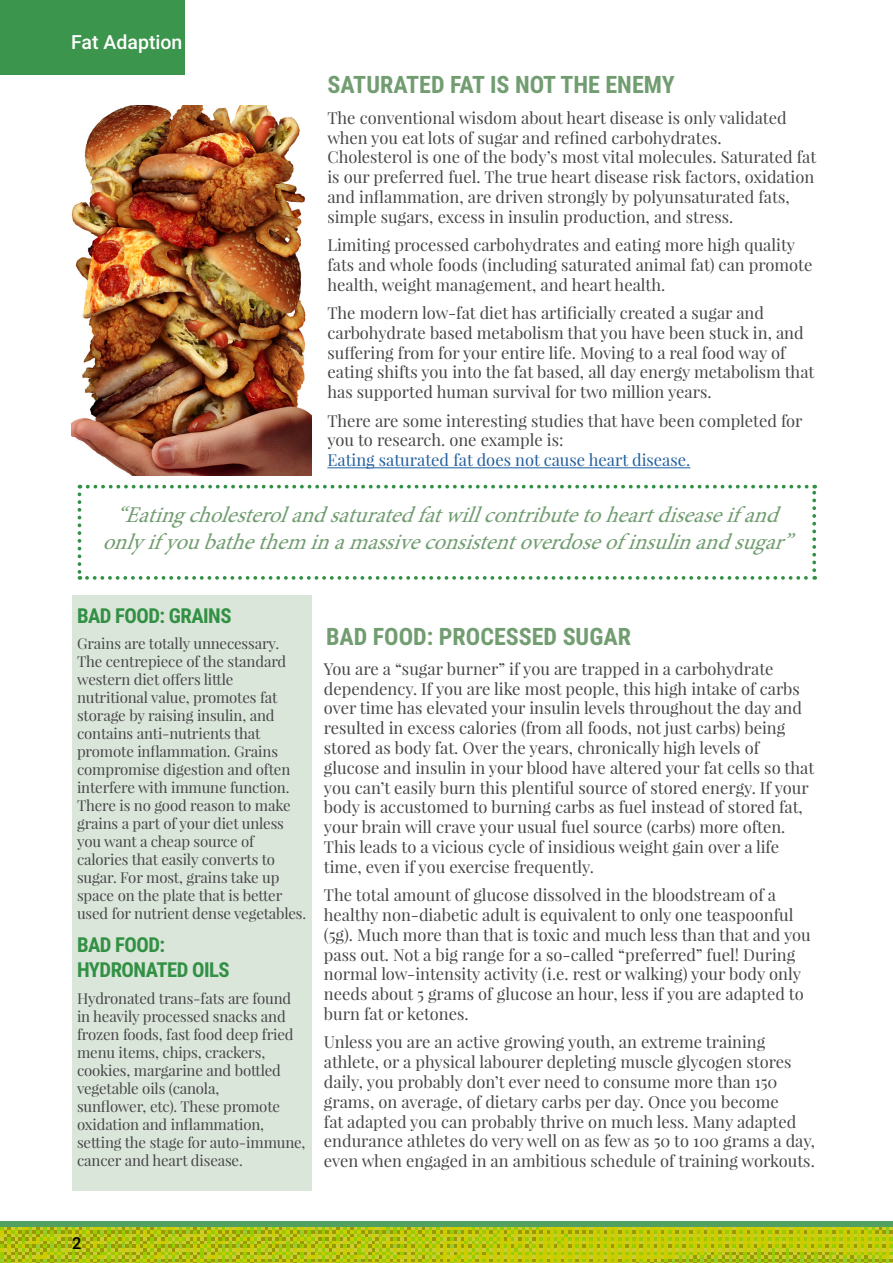
<style>
.page{position:relative;width:893px;height:1263px;background:#fff}
.page>*{position:absolute;margin:0;border:0;box-sizing:border-box;transform-origin:0 0}
.t1{font:700 24px "Roboto Condensed";color:#719d71}
.t2{font:italic 22.5px/27px "Minion Pro";color:#719d71;text-align:center}
.t3{font:700 20.7px/24.8px "Roboto Condensed";letter-spacing:-.025em;color:#329044}
.t4{font:500 19.5px "Roboto";color:#fff}
.t5{font:16.5px/19.8px "Playfair Display";color:#464547}
.t6{font:16.5px "Playfair Display";color:#215e9e}
.t7{font:500 16.5px "Roboto";color:#000}
.t8{font:15px/18px "Playfair Display";letter-spacing:-.01em;color:#464547}
</style>
<div class="page">
<div style="left:0;top:0;width:185px;height:74px;background:#3c954d"></div>
<img style="left:0;top:1227px;width:893px;height:36px">
<div style="left:0;top:1221px;width:893px;height:6px;background:#51a060"></div>
<div style="left:72px;top:595px;width:240px;height:596px;background:#dbe6db"></div>
<hr style="left:327px;top:468px;width:363px;height:1px;background:#215e9e">
<svg style="left:78px;top:485px;width:738px;height:95px"></svg>
<img style="left:71px;top:106px;width:241px;height:369px">
<p class="t4" style="left:71px;top:28px;width:113px">Fat Adaption</p>
<h1 class="t1" style="left:327px;top:68px;width:349px">SATURATED FAT IS NOT THE ENEMY</h1>
<p class="t5" style="left:327px;top:108px;width:490px">The conventional wisdom about heart disease is only validated when you eat lots of sugar and refined carbohydrates.<br>Cholesterol is one of the body’s most vital molecules. Saturated fat is our preferred fuel. The true heart disease risk factors, oxidation and inflammation, are driven strongly by polyunsaturated fats, simple sugars, excess in insulin production, and stress.</p>
<p class="t5" style="left:327px;top:235px;width:486px">Limiting processed carbohydrates and eating more high quality fats and whole foods (including saturated animal fat) can promote health, weight management, and heart health.</p>
<p class="t5" style="left:327px;top:303px;width:488px">The modern low-fat diet has artificially created a sugar and carbohydrate based metabolism that you have been stuck in, and suffering from for your entire life. Moving to a real food way of eating shifts you into the fat based, all day energy metabolism that has supported human survival for two million years.</p>
<p class="t5" style="left:327px;top:410px;width:477px">There are some interesting studies that have been completed for you to research. one example is:</p>
<p class="t6" style="left:327px;top:450px;width:364px">Eating saturated fat does not cause heart disease.</p>
<h2 class="t2" style="left:102px;top:501px;width:701px">“Eatingcholesterolandsaturatedfatwillcontributetoheartdiseaseif and onlyif youbathetheminamassiveconsistentoverdoseof insulinandsugar”</h2>
<p class="t3" style="left:77px;top:602px;width:156px">BAD FOOD: GRAINS</p>
<p class="t8" style="left:77px;top:634px;width:231px">Grains are totally unnecessary.<br>The centrepiece of the standard western diet offers little nutritional value, promotes fat storage by raising insulin, and contains anti-nutrients that promote inflammation. Grains compromise digestion and often interfere with immune function.<br>There is no good reason to make grains a part of your diet unless you want a cheap source of calories that easily converts to sugar. For most, grains take up space on the plate that is better used for nutrient dense vegetables.</p>
<p class="t3" style="left:77px;top:932px;width:154px">BAD FOOD:<br>HYDRONATED OILS</p>
<p class="t8" style="left:77px;top:989px;width:230px">Hydronated trans-fats are found in heavily processed snacks and frozen foods, fast food deep fried menu items, chips, crackers, cookies, margarine and bottled vegetable oils (canola,<br>sunflower, etc). These promote oxidation and inflammation, setting the stage for auto-immune, cancer and heart disease.</p>
<h1 class="t1" style="left:326px;top:620px;width:306px">BAD FOOD: PROCESSED SUGAR</h1>
<p class="t5" style="left:324px;top:659px;width:492px">You are a “sugar burner” if you are trapped in a carbohydrate dependency. If you are like most people, this high intake of carbs over time has elevated your insulin levels throughout the day and resulted in excess calories (from all foods, not just carbs) being stored as body fat. Over the years, chronically high levels of glucose and insulin in your blood have altered your fat cells so that you can’t easily burn this plentiful source of stored energy. If your body is accustomed to burning carbs as fuel instead of stored fat, your brain will crave your usual fuel source (carbs) more often.<br>This leads to a vicious cycle of insidious weight gain over a life time, even if you exercise frequently.</p>
<p class="t5" style="left:324px;top:885px;width:488px">The total amount of glucose dissolved in the bloodstream of a healthy non-diabetic adult is equivalent to only one teaspoonful (5g). Much more than that is toxic and much less than that and you pass out. Not a big range for a so-called “preferred” fuel! During normal low-intensity activity (i.e. rest or walking) your body only needs about 5 grams of glucose an hour, less if you are adapted to burn fat or ketones.</p>
<p class="t5" style="left:324px;top:1032px;width:493px">Unless you are an active growing youth, an extreme training athlete, or a physical labourer depleting muscle glycogen stores daily, you probably don’t ever need to consume more than 150 grams, on average, of dietary carbs per day. Once you become<br>fat adapted you can probably thrive on much less. Many adapted endurance athletes do very well on as few as 50 to 100 grams a day, even when engaged in an ambitious schedule of training workouts.</p>
<p class="t7" style="left:72px;top:1232px;width:11px">2</p>
</div>
